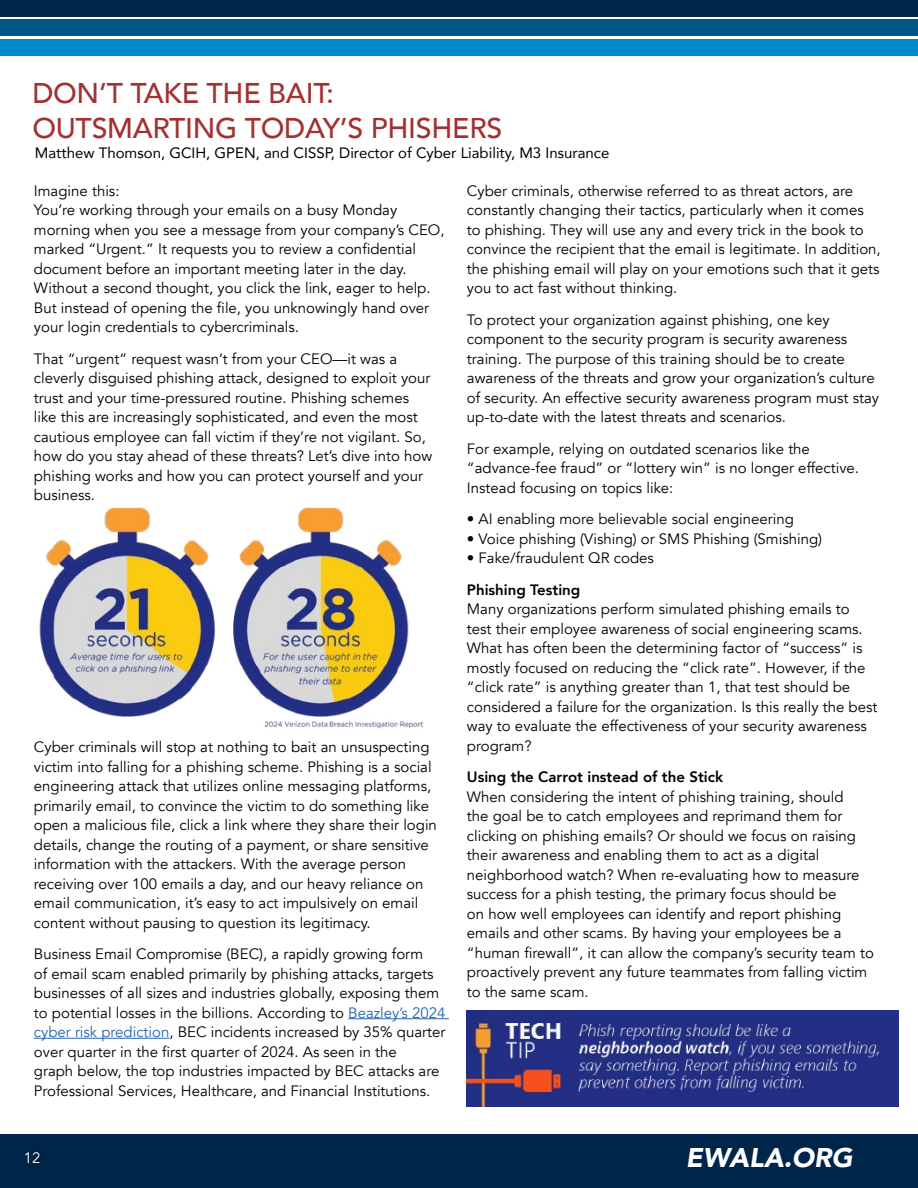
<style>
.page{position:relative;width:918px;height:1188px;background:#fff}
.page>*{position:absolute;margin:0;border:0;box-sizing:border-box;transform-origin:0 0}
.t1{font:500 28.5px/34.5px "Avenir";letter-spacing:-.01em;color:#a33132}
.t2{font:italic 900 27px "Avenir";color:#fff}
.t3{font:15px/19.5px "Avenir";color:#000}
.t4{font:15px "Avenir";color:#000}
.t5{font:800 15px "Avenir";color:#000}
.t6{font:15px "Avenir";color:#fff}
.s1{color:#2764b0}
.s2{font-family:"Helvetica Neue";font-weight:100;font-size:13.5px;color:#000}
</style>
<div class="page">
<div style="left:0;top:0;width:918px;height:16px;background:#00254a"></div>
<div style="left:0;top:20px;width:918px;height:16px;background:#005689"></div>
<div style="left:0;top:39px;width:918px;height:17px;background:#008ccc"></div>
<hr style="left:348px;top:1018px;width:101px;height:1px;background:#2764b0">
<hr style="left:34px;top:1038px;width:135px;height:1px;background:#2764b0">
<img style="left:39px;top:507px;width:384px;height:222px">
<img style="left:467px;top:1010px;width:432px;height:96px">
<div style="left:0;top:1135px;width:918px;height:53px;background:#00254a"></div>
<h1 class="t1" style="left:32px;top:75px;width:471px">DON’T TAKE THE BAIT:<br>OUTSMARTING TODAY’S PHISHERS</h1>
<p class="t4" style="left:35px;top:140px;width:576px">Matthew Thomson, GCIH, GPEN, and CISSP, Director of Cyber Liability, M3 Insurance</p>
<p class="t3" style="left:34px;top:181px;width:412px">Imagine this:<br>You’re working through your emails on a busy Monday morning when you see a message from your company’s CEO, marked “Urgent.” It requests you to review a confidential document before an important meeting later in the day.<br>Without a second thought, you click the link, eager to help.<br>But instead of opening the file, you unknowingly hand over your login credentials to cybercriminals.</p>
<p class="t3" style="left:34px;top:349px;width:400px">That “urgent” request wasn’t from your CEO—it was a cleverly disguised phishing attack, designed to exploit your trust and your time-pressured routine. Phishing schemes like this are increasingly sophisticated, and even the most cautious employee can fall victim if they’re not vigilant. So, how do you stay ahead of these threats? Let’s dive into how phishing works and how you can protect yourself and your business.</p>
<p class="t3" style="left:34px;top:737px;width:405px">Cyber criminals will stop at nothing to bait an unsuspecting victim into falling for a phishing scheme. Phishing is a social engineering attack that utilizes online messaging platforms, primarily email, to convince the victim to do something like open a malicious file, click a link where they share their login details, change the routing of a payment, or share sensitive information with the attackers. With the average person receiving over 100 emails a day, and our heavy reliance on email communication, it’s easy to act impulsively on email content without pausing to question its legitimacy.</p>
<p class="t3" style="left:34px;top:944px;width:413px">Business Email Compromise (BEC), a rapidly growing form<br>of email scam enabled primarily by phishing attacks, targets businesses of all sizes and industries globally, exposing them to potential losses in the billions. According to <span class="s1">Beazley’s 2024 cyber risk prediction</span>, BEC incidents increased by 35% quarter over quarter in the first quarter of 2024. As seen in the<br>graph below, the top industries impacted by BEC attacks are Professional Services, Healthcare, and Financial Institutions.</p>
<p class="t3" style="left:467px;top:181px;width:415px">Cyber criminals, otherwise referred to as threat actors, are constantly changing their tactics, particularly when it comes to phishing. They will use any and every trick in the book to convince the recipient that the email is legitimate. In addition, the phishing email will play on your emotions such that it gets you to act fast without thinking.</p>
<p class="t3" style="left:467px;top:310px;width:414px">To protect your organization against phishing, one key component to the security program is security awareness training. The purpose of this training should be to create awareness of the threats and grow your organization’s culture of security. An effective security awareness program must stay up-to-date with the latest threats and scenarios.</p>
<p class="t3" style="left:467px;top:439px;width:394px">For example, relying on outdated scenarios like the “advance-fee fraud” or “lottery win” is no longer effective.<br>Instead focusing on topics like:</p>
<p class="t3" style="left:467px;top:509px;width:329px">• AI enabling more believable social engineering</p>
<p class="t3" style="left:467px;top:529px;width:357px">• Voice phishing (Vishing) or SMS Phishing (Smishing)</p>
<p class="t3" style="left:467px;top:548px;width:188px">• Fake/fraudulent QR codes</p>
<p class="t5" style="left:467px;top:578px;width:115px">Phishing Testing</p>
<p class="t3" style="left:467px;top:599px;width:412px">Many organizations perform simulated phishing emails to test their employee awareness of social engineering scams.<br>What has often been the determining factor of “success” is mostly focused on reducing the “click rate”. However, if the “click rate” is anything greater than 1, that test should be considered a failure for the organization. Is this really the best way to evaluate the effectiveness of your security awareness program?</p>
<p class="t5" style="left:467px;top:765px;width:258px">Using the Carrot instead of the Stick</p>
<p class="t3" style="left:467px;top:787px;width:408px">When considering the intent of phishing training, should<br>the goal be to catch employees and reprimand them for clicking on phishing emails? Or should we focus on raising their awareness and enabling them to act as a digital neighborhood watch? When re-evaluating how to measure success for a phish testing, the primary focus should be<br>on how well employees can identify and report phishing emails and other scams. By having your employees be a “human firewall”, it can allow the company’s security team to proactively prevent any future teammates from falling victim to the same scam.</p>
<p class="t6" style="left:24px;top:1148px;width:19px">1 2<span class="s2">6</span></p>
<h2 class="t2" style="left:686px;top:1136px;width:168px">EWALA.ORG</h2>
</div>
